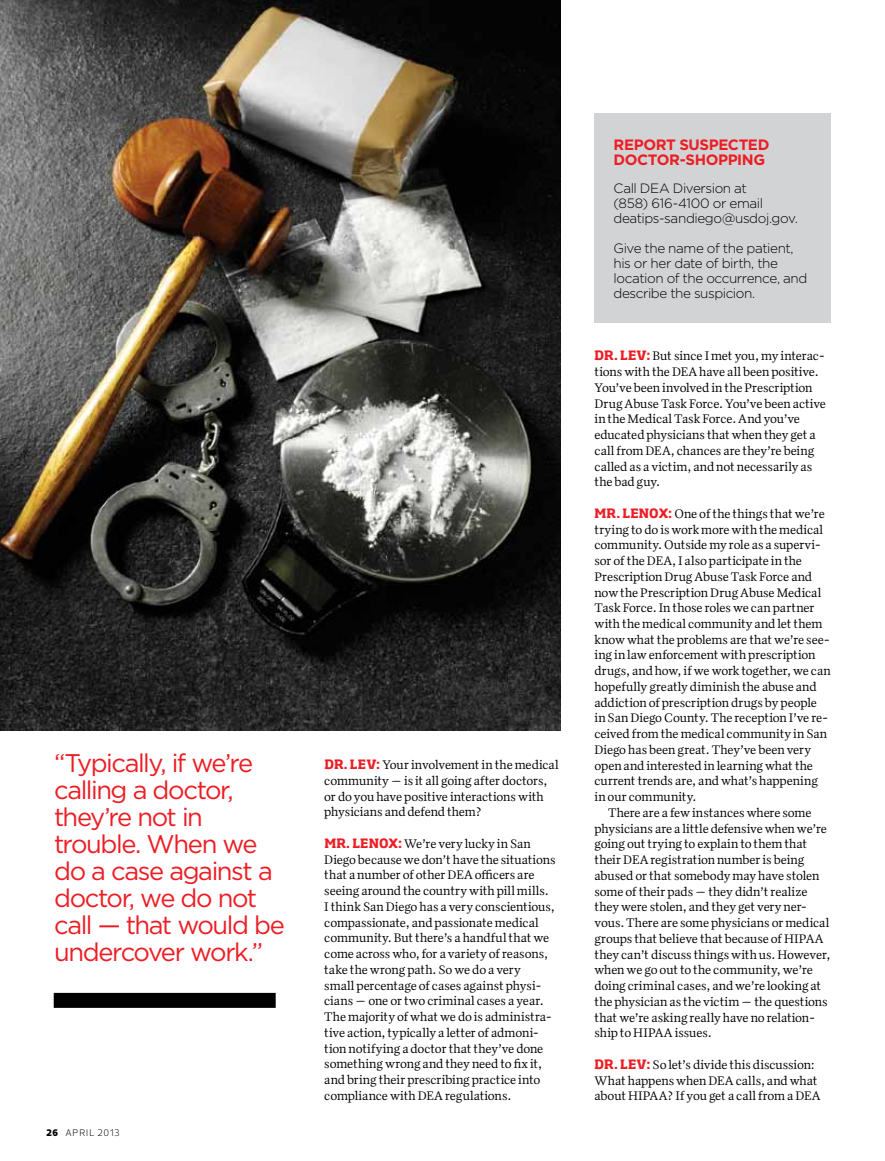
<style>
.page{position:relative;width:885px;height:1161px;background:#fff}
.page>*{position:absolute;margin:0;border:0;box-sizing:border-box;transform-origin:0 0}
.t1{font:25.5px/27px "Gotham";letter-spacing:-.055em;color:#ed1d24}
.t2{font:700 15px/15px "Gotham";letter-spacing:-.025em;color:#ed1d24}
.t3{font:300 13.5px/15px "Gotham";letter-spacing:-.03em;color:#000}
.t4{font:12.75px/15.8px "Quiosco One";letter-spacing:-.015em;color:#000}
.t5{font:300 9.75px "Prelo";letter-spacing:.09em;color:#000}
.s1{font-weight:900}
.s2{font-family:"Soho Pro";font-weight:700;color:#ed1d24}
</style>
<div class="page">
<div style="left:54px;top:993px;width:221px;height:15px;background:#000"></div>
<img style="left:0;top:0;width:560px;height:731px">
<div style="left:594px;top:113px;width:236px;height:209px;background:#d1d3d4"></div>
<h1 class="t1" style="left:54px;top:749px;width:232px">“Typically, if we’re calling a doctor, they’re not in trouble. When we do a case against a doctor, we do not call — that would be undercover work.”</h1>
<p class="t5" style="left:46px;top:1127px;width:75px"><span class="s1">26</span> april 2013</p>
<p class="t4" style="left:324px;top:757px;width:236px"><span class="s2">DR. LEV:</span> Your involvement in the medical community — is it all going after doctors, or do you have positive interactions with physicians and defend them?</p>
<p class="t4" style="left:324px;top:835px;width:233px"><span class="s2">MR. LENOX:</span> We’re very lucky in San Diego because we don’t have the situations that a number of other DEA officers are seeing around the country with pill mills.<br>I think San Diego has a very conscientious, compassionate, and passionate medical community. But there’s a handful that we come across who, for a variety of reasons, take the wrong path. So we do a very<br>small percentage of cases against physi&shy;cians — one or two criminal cases a year.<br>The majority of what we do is administra&shy;tive action, typically a letter of admoni&shy;tion notifying a doctor that they’ve done something wrong and they need to fix it, and bring their prescribing practice into compliance with DEA regulations.</p>
<p class="t2" style="left:613px;top:137px;width:157px">REPORT SUSPECTED<br>DOCTOR-SHOPPING</p>
<p class="t3" style="left:613px;top:181px;width:186px">Call DeA Diversion at<br>(858) 616-4100 or email deatips-sandiego@usdoj.gov.</p>
<p class="t3" style="left:613px;top:241px;width:195px">Give the name of the patient, his or her date of birth, the location of the occurrence, and describe the suspicion.</p>
<p class="t4" style="left:594px;top:348px;width:233px"><span class="s2">DR. LEV:</span> But since I met you, my interac&shy;tions with the DEA have all been positive.<br>You’ve been involved in the Prescription Drug Abuse Task Force. You’ve been active in the Medical Task Force. And you’ve educated physicians that when they get a call from DEA, chances are they’re being called as a victim, and not necessarily as the bad guy.</p>
<p class="t4" style="left:594px;top:505px;width:232px"><span class="s2">MR. LENOX:</span> One of the things that we’re</p>
<p class="t4" style="left:594px;top:521px;width:230px">trying to do is work more with the medical</p>
<p class="t4" style="left:594px;top:537px;width:228px">community. Outside my role as a supervi-</p>
<p class="t4" style="left:594px;top:552px;width:209px">sor of the DEA, I also participate in the</p>
<p class="t4" style="left:594px;top:568px;width:219px">Prescription Drug Abuse Task Force and</p>
<p class="t4" style="left:594px;top:584px;width:228px">now the Prescription Drug Abuse Medical</p>
<p class="t4" style="left:594px;top:600px;width:221px">Task Force. In those roles we can partner</p>
<p class="t4" style="left:594px;top:615px;width:229px">with the medical community and let them</p>
<p class="t4" style="left:594px;top:631px;width:237px">know what the problems are that we’re see-</p>
<p class="t4" style="left:594px;top:647px;width:222px">ing in law enforcement with prescription</p>
<p class="t4" style="left:594px;top:663px;width:238px">drugs, and how, if we work together, we can</p>
<p class="t4" style="left:594px;top:678px;width:223px">hopefully greatly diminish the abuse and</p>
<p class="t4" style="left:594px;top:694px;width:224px">addiction of prescription drugs by people</p>
<p class="t4" style="left:594px;top:710px;width:235px">in San Diego County. The reception I’ve re-</p>
<p class="t4" style="left:594px;top:726px;width:234px">ceived from the medical community in San</p>
<p class="t4" style="left:594px;top:741px;width:218px">Diego has been great. They’ve been very</p>
<p class="t4" style="left:594px;top:757px;width:220px">open and interested in learning what the</p>
<p class="t4" style="left:594px;top:773px;width:225px">current trends are, and what’s happening</p>
<p class="t4" style="left:594px;top:789px;width:103px">in our community.</p>
<p class="t4" style="left:607px;top:804px;width:205px">There are a few instances where some</p>
<p class="t4" style="left:594px;top:820px;width:234px">physicians are a little defensive when we’re</p>
<p class="t4" style="left:594px;top:836px;width:214px">going out trying to explain to them that</p>
<p class="t4" style="left:594px;top:852px;width:211px">their DEA registration number is being</p>
<p class="t4" style="left:594px;top:867px;width:226px">abused or that somebody may have stolen</p>
<p class="t4" style="left:594px;top:883px;width:214px">some of their pads — they didn’t realize</p>
<p class="t4" style="left:594px;top:899px;width:214px">they were stolen, and they get very ner-</p>
<p class="t4" style="left:594px;top:915px;width:236px">vous. There are some physicians or medical</p>
<p class="t4" style="left:594px;top:930px;width:230px">groups that believe that because of HIPAA</p>
<p class="t4" style="left:594px;top:946px;width:237px">they can’t discuss things with us. However,</p>
<p class="t4" style="left:594px;top:962px;width:220px">when we go out to the community, we’re</p>
<p class="t4" style="left:594px;top:978px;width:228px">doing criminal cases, and we’re looking at</p>
<p class="t4" style="left:594px;top:993px;width:235px">the physician as the victim — the questions</p>
<p class="t4" style="left:594px;top:1009px;width:222px">that we’re asking really have no relation-</p>
<p class="t4" style="left:594px;top:1025px;width:119px">ship to HIPAA issues.</p>
<p class="t4" style="left:594px;top:1056px;width:227px"><span class="s2">DR. LEV:</span> So let’s divide this discussion:<br>What happens when DEA calls, and what about HIPAA? If you get a call from a DEA</p>
</div>
